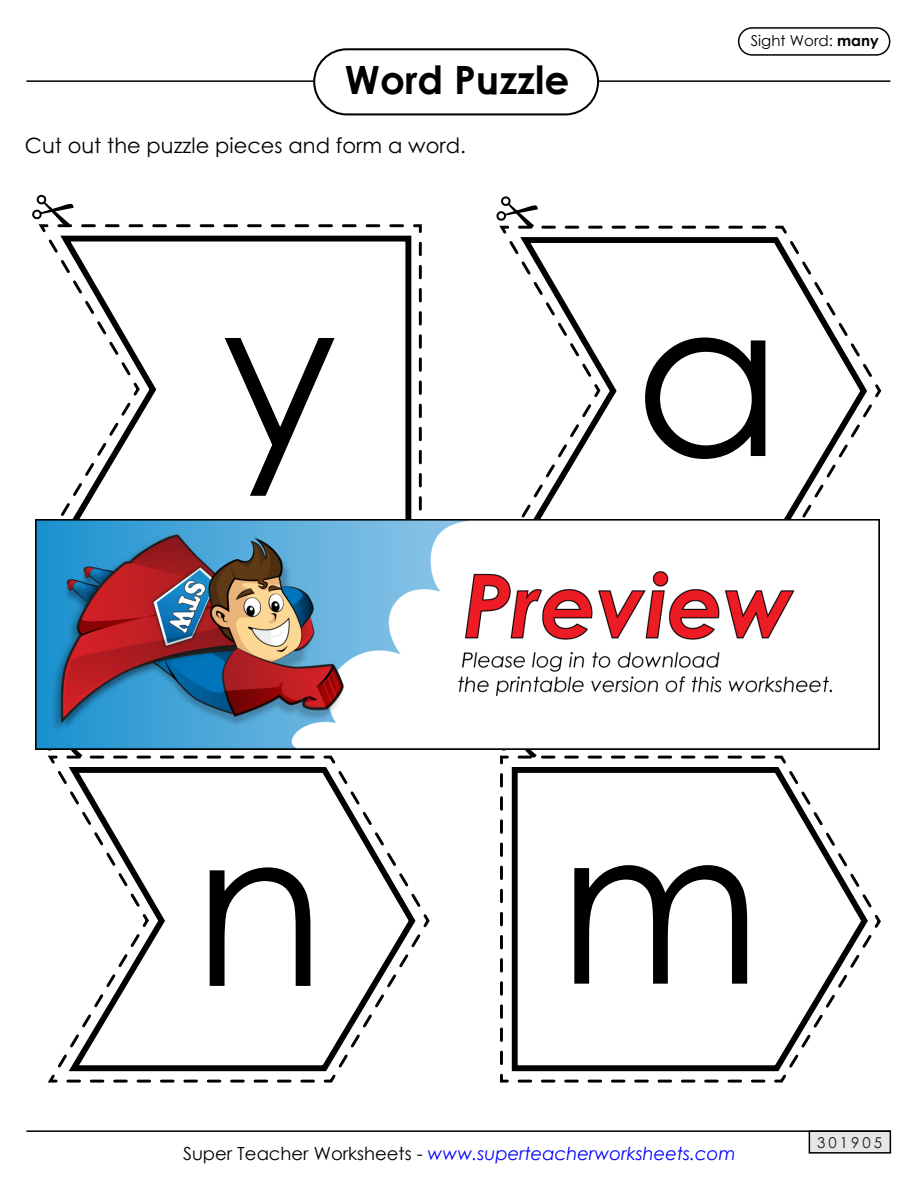
<style>
.page{position:relative;width:918px;height:1188px;background:#fff}
.page>*{position:absolute;margin:0;border:0;box-sizing:border-box;transform-origin:0 0}
.t1{font:217.5px "Century STW4";color:#000}
.t2{font:700 39px "Century STW4";color:#000}
.t3{font:21px "Century STW4";color:#000}
.t4{font:italic 18px "Century Gothic 2";color:#00f}
.t5{font:15px "Century Gothic 2";color:#000}
.t6{font:15px "Century STW4";letter-spacing:.2em;color:#231f20}
.s1{font-weight:700}
.s2{font-style:normal;color:#000}
</style>
<div class="page">
<div style="left:738px;top:27px;width:152px;height:29px;border:2px solid #000;border-radius:14px"></div>
<div style="left:809px;top:1130px;width:82px;height:24px;background:#e6e6e6;border:2px solid #000"></div>
<hr style="left:26px;top:1130px;width:864px;height:2px;background:#000">
<hr style="left:26px;top:80px;width:864px;height:2px;background:#000">
<div style="left:314px;top:49px;width:284px;height:65px;background:#fff;border-radius:33px"></div>
<div style="left:313px;top:48px;width:286px;height:67px;border:2px solid #000;border-radius:33px"></div>
<svg style="left:500px;top:726px;width:381px;height:357px"></svg>
<svg style="left:509px;top:764px;width:362px;height:310px"></svg>
<svg style="left:32px;top:195px;width:390px;height:324px"></svg>
<svg style="left:47px;top:750px;width:383px;height:333px"></svg>
<svg style="left:496px;top:196px;width:386px;height:358px"></svg>
<img style="left:35px;top:519px;width:844px;height:231px">
<h2 class="t2" style="left:345px;top:51px;width:226px">Word Puzzle</h2>
<p class="t3" style="left:25px;top:131px;width:443px">Cut out the puzzle pieces and form a word.</p>
<h1 class="t1" style="left:221px;top:223px;width:118px">y</h1>
<p class="t5" style="left:751px;top:30px;width:129px">Sight Word: <span class="s1">many</span></p>
<h1 class="t1" style="left:634px;top:225px;width:150px">a</h1>
<h1 class="t1" style="left:193px;top:755px;width:134px">n</h1>
<h1 class="t1" style="left:558px;top:753px;width:206px">m</h1>
<p class="t4" style="left:183px;top:1141px;width:554px"><span class="s2">Super Teacher Worksheets -</span> www.superteacherworksheets.com</p>
<p class="t6" style="left:817px;top:1132px;width:66px">301905</p>
</div>
